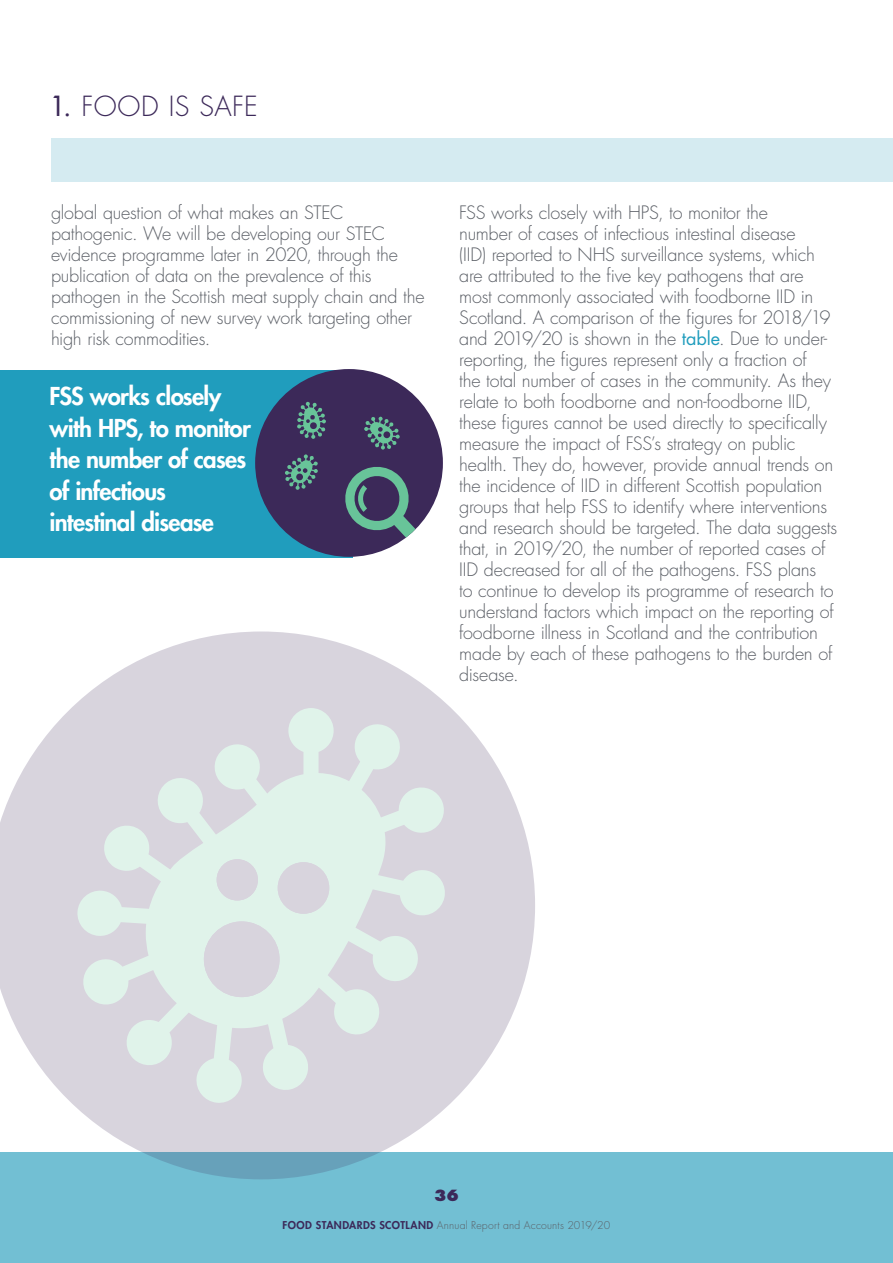
<style>
.page{position:relative;width:893px;height:1263px;background:#fff}
.page>*{position:absolute;margin:0;border:0;box-sizing:border-box;transform-origin:0 0}
.t1{font:300 27px "Futura Std";letter-spacing:.01em;color:#3c2959}
.t2{font:800 24px/31.5px "Futura Std";letter-spacing:-.03em;color:#fff}
.t3{font:300 18px/21px "Futura Std";letter-spacing:-.01em;color:#5b5f66}
.t4{font:800 15px "Futura Std";color:#3c2959}
.t5{font:300 10.5px "Futura Std";letter-spacing:.015em;color:#5b5f66}
.s1{font-weight:500}
.s2{font-weight:400;color:#209dbd}
.s3{font-weight:800;color:#3c2959}
</style>
<div class="page">
<div style="left:0;top:1152px;width:893px;height:111px;background:#72bfd3"></div>
<div style="left:51px;top:138px;width:842px;height:44px;background:#d5ebf1"></div>
<div style="left:0;top:370px;width:352px;height:188px;background:#209dbd"></div>
<div style="left:255px;top:369px;width:188px;height:188px;background:#3c2959;border-radius:50%"></div>
<svg style="left:345px;top:467px;width:74px;height:75px"></svg>
<svg style="left:285px;top:454px;width:33px;height:36px"></svg>
<svg style="left:297px;top:402px;width:29px;height:37px"></svg>
<svg style="left:364px;top:416px;width:36px;height:34px"></svg>
<svg style="left:0;top:631px;width:535px;height:548px;fill:#d8d4dd"></svg>
<svg style="left:77px;top:708px;width:370px;height:396px;background:#dbe1e2"></svg>
<div style="left:204px;top:921px;width:76px;height:76px;background:#d8d4dd;border-radius:50%"></div>
<div style="left:278px;top:862px;width:51px;height:52px;background:#d8d4dd;border-radius:50%"></div>
<div style="left:217px;top:859px;width:41px;height:41px;background:#d8d4dd;border-radius:50%"></div>
<h1 class="t1" style="left:50px;top:90px;width:209px"><span class="s1">1.</span> FOOD IS SAFE</h1>
<p class="t3" style="left:51px;top:202px;width:375px">global question of what makes an STEC pathogenic. We will be developing our STEC evidence programme later in 2020, through the publication of data on the prevalence of this pathogen in the Scottish meat supply chain and the commissioning of new survey work targeting other high risk commodities.</p>
<p class="t3" style="left:459px;top:202px;width:379px">FSS works closely with HPS, to monitor the<br>number of cases of infectious intestinal disease<br>(IID) reported to NHS surveillance systems, which are attributed to the five key pathogens that are most commonly associated with foodborne IID in Scotland. A comparison of the figures for 2018/19 and 2019/20 is shown in the <span class="s2">table</span>. Due to under&shy;reporting, the figures represent only a fraction of<br>the total number of cases in the community. As they relate to both foodborne and non-foodborne IID, these figures cannot be used directly to specifically measure the impact of FSS’s strategy on public health. They do, however, provide annual trends on the incidence of IID in different Scottish population groups that help FSS to identify where interventions and research should be targeted. The data suggests that, in 2019/20, the number of reported cases of IID decreased for all of the pathogens. FSS plans<br>to continue to develop its programme of research to understand factors which impact on the reporting of foodborne illness in Scotland and the contribution made by each of these pathogens to the burden of disease.</p>
<h2 class="t2" style="left:50px;top:381px;width:203px">FSS works closely with HPS, to monitor the number of cases of infectious intestinal disease</h2>
<p class="t4" style="left:434px;top:1186px;width:26px">36</p>
<p class="t5" style="left:283px;top:1219px;width:329px"><span class="s3">FOOD STANDARDS SCOTLAND</span> Annual Report and Accounts 2019/20</p>
</div>
